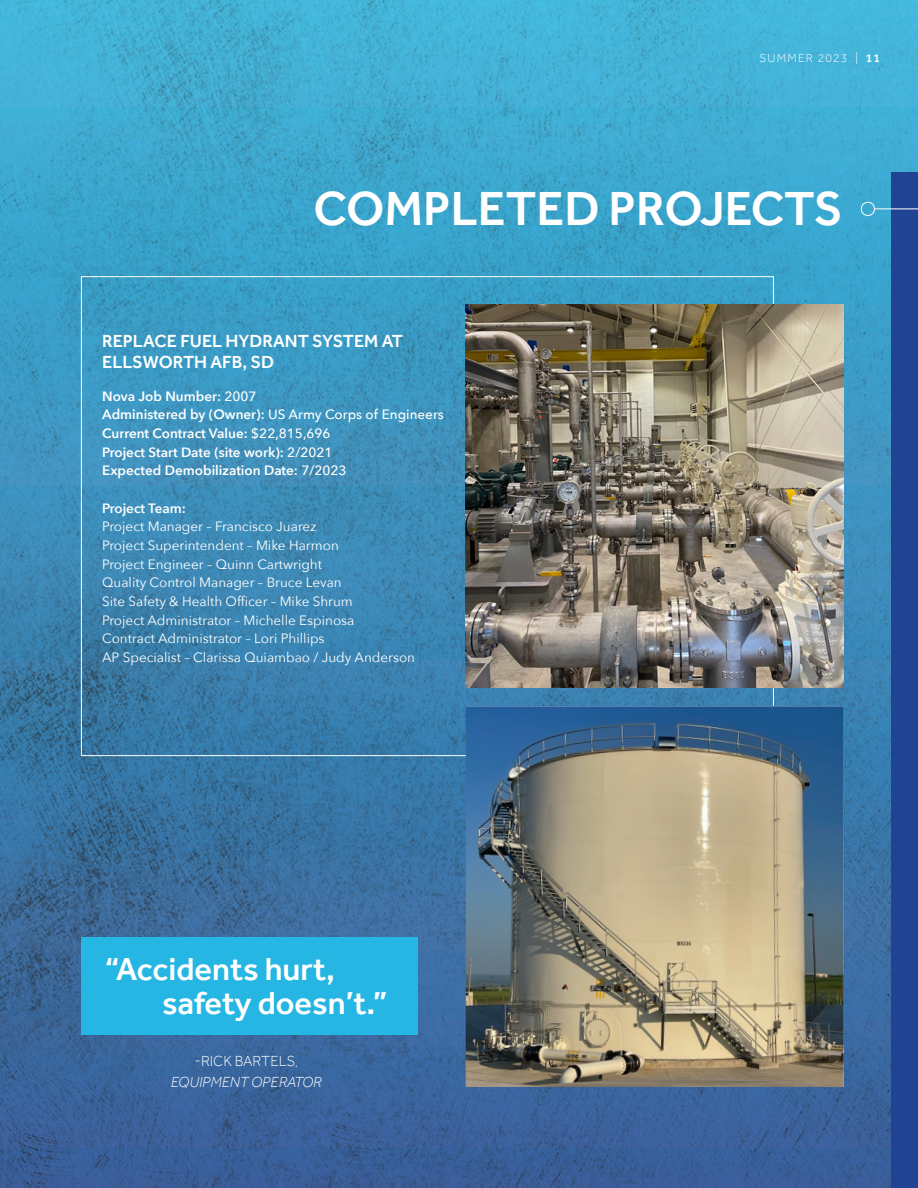
<style>
.page{position:relative;width:918px;height:1188px;background:#fff}
.page>*{position:absolute;margin:0;border:0;box-sizing:border-box;transform-origin:0 0}
.t1{font:500 49.2px "Effra";color:#fff}
.t2{font:500 32.55px "Effra";color:#fff}
.t3{font:500 18px/21px "Effra";color:#fff}
.t4{font:italic 300 15px/21px "Effra";color:#fff;text-align:center}
.t5{font:13.5px "Avenir Next";color:#fff}
.t6{font:600 13.5px "Avenir Next";color:#fff}
.t7{font:300 12px "Effra";letter-spacing:.1em;color:#fff}
.s1{font-weight:500}
.s2{font-style:normal}
</style>
<div class="page">
<img style="left:0;top:0;width:918px;height:1188px">
<div style="left:891px;top:173px;width:27px;height:1015px;background:#204493"></div>
<svg style="left:859px;top:201px;width:18px;height:17px"></svg>
<hr style="left:875px;top:208px;width:43px;height:1px;background:#fff">
<img style="left:466px;top:706px;width:378px;height:381px">
<img style="left:466px;top:304px;width:378px;height:383px">
<div style="left:81px;top:937px;width:336px;height:98px;background:#26b6e3"></div>
<p class="t7" style="left:760px;top:51px;width:122px">SUMMER 2023 | <span class="s1">11</span></p>
<p class="t1" style="left:314px;top:179px;width:531px">COMPLETED PROJECTS</p>
<p class="t3" style="left:102px;top:330px;width:302px">REPLACE FUEL HYDRANT SYSTEM AT<br>ELLSWORTH AFB, SD</p>
<p class="t6" style="left:102px;top:385px;width:156px">Nova Job Number: <span class="s1">2007</span></p>
<p class="t6" style="left:102px;top:403px;width:343px">Administered by (Owner): <span class="s1">US Army Corps of Engineers</span></p>
<p class="t6" style="left:102px;top:422px;width:230px">Current Contract Value: <span class="s1">$22,815,696</span></p>
<p class="t6" style="left:102px;top:441px;width:232px">Project Start Date (site work): <span class="s1">2/2021</span></p>
<p class="t6" style="left:102px;top:459px;width:246px">Expected Demobilization Date: <span class="s1">7/2023</span></p>
<p class="t6" style="left:102px;top:496px;width:85px">Project Team:</p>
<p class="t5" style="left:102px;top:515px;width:216px">Project Manager – Francisco Juarez</p>
<p class="t5" style="left:102px;top:534px;width:238px">Project Superintendent – Mike Harmon</p>
<p class="t5" style="left:102px;top:553px;width:221px">Project Engineer – Quinn Cartwright</p>
<p class="t5" style="left:102px;top:571px;width:241px">Quality Control Manager – Bruce Levan</p>
<p class="t5" style="left:102px;top:590px;width:252px">Site Safety &amp; Health Officer – Mike Shrum</p>
<p class="t5" style="left:102px;top:609px;width:254px">Project Administrator – Michelle Espinosa</p>
<p class="t5" style="left:102px;top:627px;width:224px">Contract Administrator – Lori Phillips</p>
<p class="t5" style="left:102px;top:646px;width:314px">AP Specialist – Clarissa Quiambao / Judy Anderson</p>
<p class="t2" style="left:105px;top:949px;width:232px">“Accidents hurt,</p>
<p class="t2" style="left:162px;top:983px;width:227px">safety doesn’t.”</p>
<p class="t4" style="left:171px;top:1050px;width:152px"><span class="s2">-RICK BARTELS,<br></span>EQUIPMENT OPERATOR</p>
</div>
